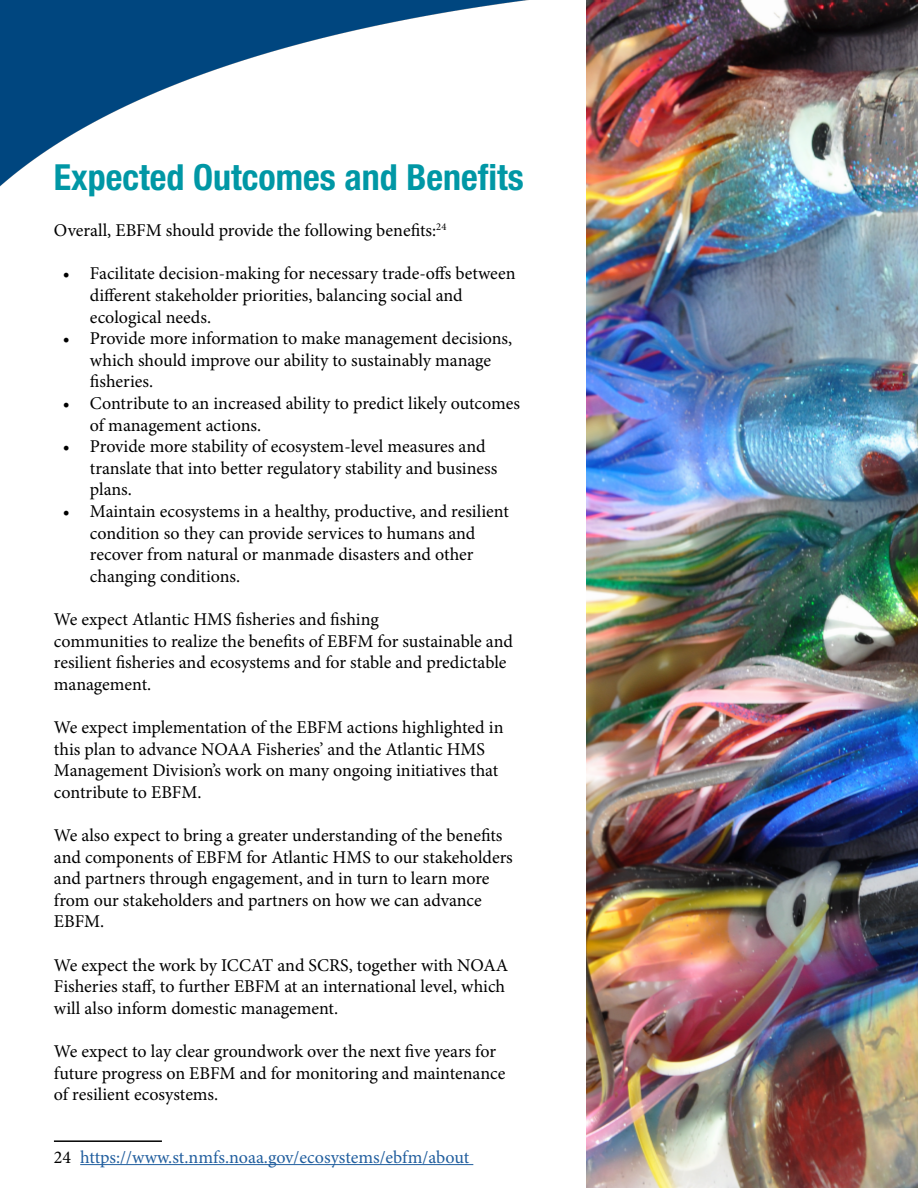
<style>
.page{position:relative;width:918px;height:1188px;background:#fff}
.page>*{position:absolute;margin:0;border:0;box-sizing:border-box;transform-origin:0 0}
.t1{font:700 condensed 36px "Helvetica Neue LT Std";color:#0097a5}
.t2{font:18px/21.6px "Minion Pro";letter-spacing:-.005em;color:#000}
.t3{font:18px "Minion Pro";color:#215e9e}
.s1{color:#000}
</style>
<div class="page">
<img style="left:0;top:0;width:587px;height:778px">
<hr style="left:80px;top:1164px;width:393px;height:1px;background:#215e9e">
<hr style="left:54px;top:1140px;width:108px;height:2px;background:#000">
<img style="left:587px;top:0;width:331px;height:1188px">
<h1 class="t1" style="left:54px;top:155px;width:471px">Expected Outcomes and Benefts</h1>
<p class="t2" style="left:54px;top:220px;width:394px">Overall, EBFM should provide the following benefts:<sup>24</sup></p>
<p class="t2" style="left:90px;top:263px;width:427px;text-indent:-27px">• Facilitate decision-making for necessary trade-ofs between diferent stakeholder priorities, balancing social and ecological needs.</p>
<p class="t2" style="left:90px;top:328px;width:424px;text-indent:-27px">• Provide more information to make management decisions, which should improve our ability to sustainably manage fsheries.</p>
<p class="t2" style="left:90px;top:393px;width:432px;text-indent:-27px">• Contribute to an increased ability to predict likely outcomes of management actions.</p>
<p class="t2" style="left:90px;top:436px;width:409px;text-indent:-27px">• Provide more stability of ecosystem-level measures and translate that into better regulatory stability and business plans.</p>
<p class="t2" style="left:90px;top:501px;width:420px;text-indent:-27px">• Maintain ecosystems in a healthy, productive, and resilient condition so they can provide services to humans and recover from natural or manmade disasters and other changing conditions.</p>
<p class="t2" style="left:54px;top:609px;width:461px">We expect Atlantic HMS fsheries and fshing<br>communities to realize the benefts of EBFM for sustainable and resilient fsheries and ecosystems and for stable and predictable management.</p>
<p class="t2" style="left:54px;top:717px;width:451px">We expect implementation of the EBFM actions highlighted in this plan to advance NOAA Fisheries’ and the Atlantic HMS Management Division’s work on many ongoing initiatives that contribute to EBFM.</p>
<p class="t2" style="left:54px;top:825px;width:460px">We also expect to bring a greater understanding of the benefts and components of EBFM for Atlantic HMS to our stakeholders and partners through engagement, and in turn to learn more from our stakeholders and partners on how we can advance EBFM.</p>
<p class="t2" style="left:54px;top:954px;width:456px">We expect the work by ICCAT and SCRS, together with NOAA<br>Fisheries staf, to further EBFM at an international level, which will also inform domestic management.</p>
<p class="t2" style="left:54px;top:1041px;width:453px">We expect to lay clear groundwork over the next fve years for future progress on EBFM and for monitoring and maintenance of resilient ecosystems.</p>
<p class="t3" style="left:54px;top:1145px;width:417px"><span class="s1">24</span> https://www.st.nmfs.noaa.gov/ecosystems/ebfm/about</p>
</div>
